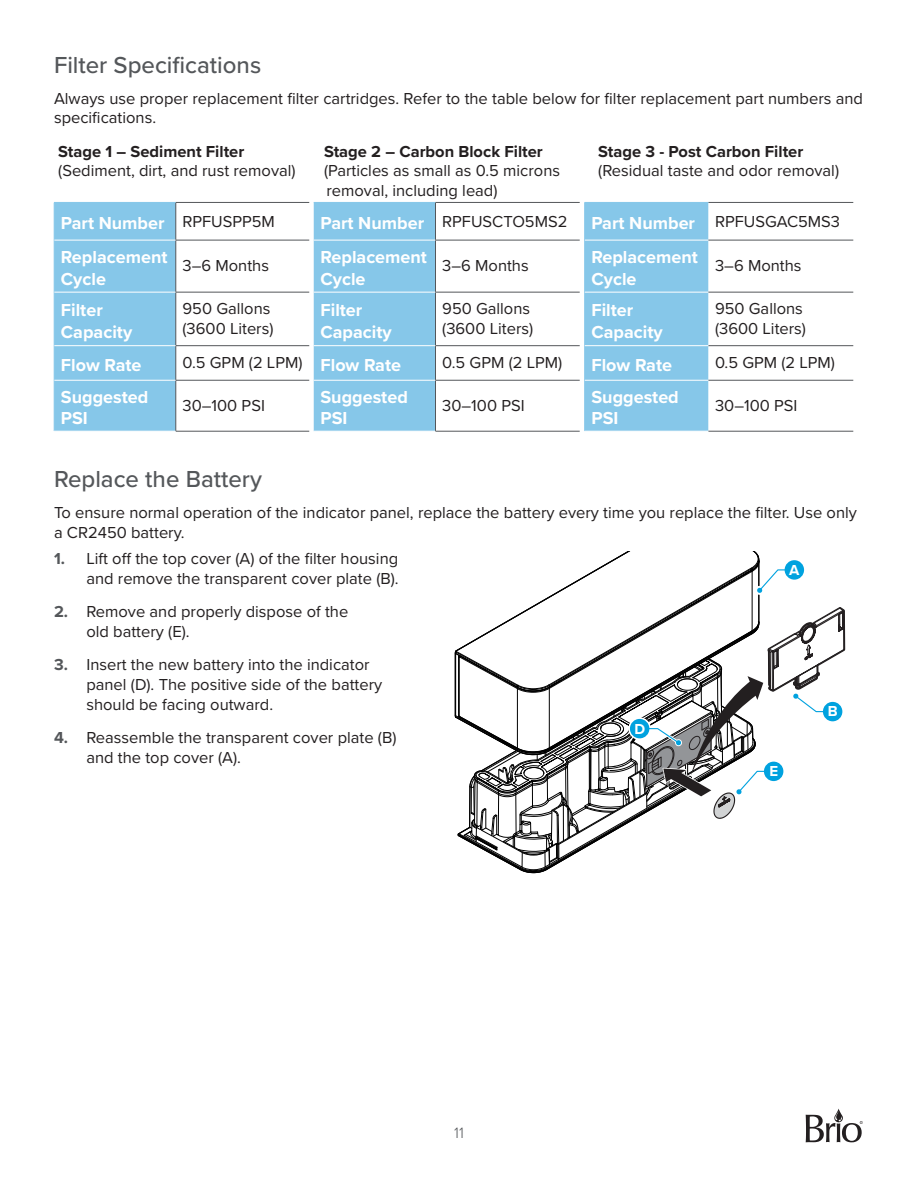
<style>
.page{position:relative;width:918px;height:1188px;background:#fff}
.page>*{position:absolute;margin:0;border:0;box-sizing:border-box;transform-origin:0 0}
.Heading_2{font:500 24px "Proxima Nova";color:#54575a}
.Table_Header{font:700 18px/21.6px "Proxima Nova";color:#fff}
.Body{font:16.5px/19.8px "Proxima Nova";color:#231f20}
.Table_Body{font:16.5px/19.8px "Proxima Nova";color:#231f20}
.Body-2{font:700 16.5px "Proxima Nova";color:#231f20}
.t1{font:300 15.6px "Proxima Nova";color:#54575a}
.t2{font:700 15px "Proxima Nova";color:#fff}
.s1{font-weight:700;color:#54575a}
</style>
<div class="page">
<svg style="left:806px;top:1108px;width:57px;height:34px"></svg>
<svg style="left:55px;top:202px;width:653px;height:229px;fill:#86c7e9"></svg>
<hr style="left:176px;top:345px;width:133px;height:1px;background:#54575a">
<hr style="left:435px;top:345px;width:145px;height:1px;background:#54575a">
<hr style="left:708px;top:345px;width:145px;height:1px;background:#54575a">
<hr style="left:176px;top:380px;width:133px;height:1px;background:#54575a">
<hr style="left:435px;top:380px;width:145px;height:1px;background:#54575a">
<hr style="left:708px;top:380px;width:145px;height:1px;background:#54575a">
<hr style="left:176px;top:431px;width:133px;height:1px;background:#54575a">
<hr style="left:435px;top:431px;width:145px;height:1px;background:#54575a">
<hr style="left:708px;top:431px;width:145px;height:1px;background:#54575a">
<hr style="left:176px;top:202px;width:133px;height:1px;background:#54575a">
<hr style="left:435px;top:202px;width:145px;height:1px;background:#54575a">
<hr style="left:708px;top:202px;width:145px;height:1px;background:#54575a">
<hr style="left:176px;top:240px;width:133px;height:1px;background:#54575a">
<hr style="left:435px;top:240px;width:145px;height:1px;background:#54575a">
<hr style="left:708px;top:240px;width:145px;height:1px;background:#54575a">
<hr style="left:176px;top:292px;width:133px;height:1px;background:#54575a">
<hr style="left:435px;top:292px;width:145px;height:1px;background:#54575a">
<hr style="left:708px;top:292px;width:145px;height:1px;background:#54575a">
<hr style="left:54px;top:203px;width:1px;height:37px;background:#86c7e9">
<hr style="left:54px;top:240px;width:1px;height:52px;background:#86c7e9">
<hr style="left:54px;top:292px;width:1px;height:54px;background:#86c7e9">
<hr style="left:54px;top:346px;width:1px;height:34px;background:#86c7e9">
<hr style="left:54px;top:380px;width:1px;height:51px;background:#86c7e9">
<hr style="left:584px;top:203px;width:1px;height:37px;background:#86c7e9">
<hr style="left:584px;top:240px;width:1px;height:52px;background:#86c7e9">
<hr style="left:584px;top:292px;width:1px;height:54px;background:#86c7e9">
<hr style="left:584px;top:346px;width:1px;height:34px;background:#86c7e9">
<hr style="left:584px;top:380px;width:1px;height:51px;background:#86c7e9">
<hr style="left:176px;top:203px;width:1px;height:37px;background:#54575a">
<hr style="left:176px;top:240px;width:1px;height:52px;background:#54575a">
<hr style="left:176px;top:292px;width:1px;height:53px;background:#54575a">
<hr style="left:176px;top:346px;width:1px;height:34px;background:#54575a">
<hr style="left:176px;top:380px;width:1px;height:51px;background:#54575a">
<hr style="left:435px;top:203px;width:1px;height:37px;background:#54575a">
<hr style="left:435px;top:240px;width:1px;height:52px;background:#54575a">
<hr style="left:435px;top:292px;width:1px;height:53px;background:#54575a">
<hr style="left:435px;top:346px;width:1px;height:34px;background:#54575a">
<hr style="left:435px;top:380px;width:1px;height:51px;background:#54575a">
<hr style="left:54px;top:202px;width:122px;height:1px;background:#86c7e9">
<hr style="left:314px;top:202px;width:121px;height:1px;background:#86c7e9">
<hr style="left:585px;top:202px;width:123px;height:1px;background:#86c7e9">
<hr style="left:54px;top:240px;width:122px;height:1px;background:#fff">
<hr style="left:54px;top:292px;width:122px;height:1px;background:#fff">
<hr style="left:54px;top:345px;width:122px;height:1px;background:#fff">
<hr style="left:54px;top:380px;width:122px;height:1px;background:#fff">
<hr style="left:314px;top:240px;width:121px;height:1px;background:#fff">
<hr style="left:585px;top:240px;width:123px;height:1px;background:#fff">
<hr style="left:314px;top:292px;width:121px;height:1px;background:#fff">
<hr style="left:585px;top:292px;width:123px;height:1px;background:#fff">
<hr style="left:314px;top:345px;width:121px;height:1px;background:#fff">
<hr style="left:585px;top:345px;width:123px;height:1px;background:#fff">
<hr style="left:314px;top:380px;width:121px;height:1px;background:#fff">
<hr style="left:585px;top:380px;width:123px;height:1px;background:#fff">
<svg style="left:455px;top:551px;width:390px;height:322px"></svg>
<div style="left:630px;top:719px;width:19px;height:19px;background:#00a2df;border-radius:50%"></div>
<p class="Heading_2" style="left:54px;top:47px;width:209px">Filter Specifications</p>
<p class="Body" style="left:54px;top:87px;width:811px">Always use proper replacement filter cartridges. Refer to the table below for filter replacement part numbers and specifications.</p>
<p class="Body-2" style="left:58px;top:139px;width:188px">Stage 1 – Sediment Filter</p>
<p class="Body-2" style="left:324px;top:139px;width:220px">Stage 2 – Carbon Block Filter</p>
<p class="Body-2" style="left:598px;top:139px;width:207px">Stage 3 - Post Carbon Filter</p>
<p class="Body" style="left:58px;top:160px;width:239px">(Sediment, dirt, and rust removal)</p>
<p class="Body" style="left:324px;top:160px;width:238px">(Particles as small as 0.5 microns</p>
<p class="Body" style="left:598px;top:160px;width:242px">(Residual taste and odor removal)</p>
<p class="Body" style="left:326px;top:180px;width:173px">removal, including lead)</p>
<p class="Table_Header" style="left:61px;top:212px;width:105px">Part Number</p>
<p class="Table_Body" style="left:183px;top:210px;width:94px">RPFUSPP5M</p>
<p class="Table_Header" style="left:321px;top:212px;width:105px">Part Number</p>
<p class="Table_Body" style="left:442px;top:210px;width:127px">RPFUSCTO5MS2</p>
<p class="Table_Header" style="left:591px;top:212px;width:105px">Part Number</p>
<p class="Table_Body" style="left:715px;top:210px;width:127px">RPFUSGAC5MS3</p>
<p class="Table_Header" style="left:61px;top:246px;width:108px">Replacement<br>Cycle</p>
<p class="Table_Body" style="left:183px;top:255px;width:88px">3–6 Months</p>
<p class="Table_Header" style="left:321px;top:246px;width:108px">Replacement<br>Cycle</p>
<p class="Table_Body" style="left:442px;top:255px;width:88px">3–6 Months</p>
<p class="Table_Header" style="left:591px;top:246px;width:108px">Replacement<br>Cycle</p>
<p class="Table_Body" style="left:715px;top:255px;width:88px">3–6 Months</p>
<p class="Table_Header" style="left:61px;top:299px;width:73px">Filter<br>Capacity</p>
<p class="Table_Body" style="left:183px;top:298px;width:92px">950 Gallons (3600 Liters)</p>
<p class="Table_Header" style="left:321px;top:299px;width:73px">Filter<br>Capacity</p>
<p class="Table_Body" style="left:442px;top:298px;width:92px">950 Gallons (3600 Liters)</p>
<p class="Table_Header" style="left:591px;top:299px;width:73px">Filter<br>Capacity</p>
<p class="Table_Body" style="left:715px;top:298px;width:92px">950 Gallons (3600 Liters)</p>
<p class="Table_Header" style="left:61px;top:354px;width:82px">Flow Rate</p>
<p class="Table_Body" style="left:183px;top:352px;width:121px">0.5 GPM (2 LPM)</p>
<p class="Table_Header" style="left:321px;top:354px;width:82px">Flow Rate</p>
<p class="Table_Body" style="left:442px;top:352px;width:122px">0.5 GPM (2 LPM)</p>
<p class="Table_Header" style="left:591px;top:354px;width:82px">Flow Rate</p>
<p class="Table_Body" style="left:715px;top:352px;width:122px">0.5 GPM (2 LPM)</p>
<p class="Table_Header" style="left:61px;top:386px;width:89px">Suggested<br>PSI</p>
<p class="Table_Body" style="left:183px;top:395px;width:84px">30–100 PSI</p>
<p class="Table_Header" style="left:321px;top:386px;width:89px">Suggested<br>PSI</p>
<p class="Table_Body" style="left:442px;top:395px;width:84px">30–100 PSI</p>
<p class="Table_Header" style="left:591px;top:386px;width:89px">Suggested<br>PSI</p>
<p class="Table_Body" style="left:715px;top:395px;width:84px">30–100 PSI</p>
<p class="Heading_2" style="left:54px;top:461px;width:209px">Replace the Battery</p>
<p class="Body" style="left:54px;top:502px;width:804px">To ensure normal operation of the indicator panel, replace the battery every time you replace the filter. Use only a CR2450 battery.</p>
<p class="Body" style="left:54px;top:548px;width:346px;text-align:right"><span class="s1">1.</span> Lift off the top cover (A) of the filter housing and remove the transparent cover plate (B).</p>
<p class="Body" style="left:86px;top:601px;width:263px;text-indent:-32px"><span class="s1">2.</span> Remove and properly dispose of the old battery (E).</p>
<p class="Body" style="left:86px;top:654px;width:297px;text-indent:-32px"><span class="s1">3.</span> Insert the new battery into the indicator panel (D). The positive side of the battery should be facing outward.</p>
<p class="Body" style="left:86px;top:727px;width:312px;text-indent:-32px"><span class="s1">4.</span> Reassemble the transparent cover plate (B) and the top cover (A).</p>
<p class="t2" style="left:789px;top:559px;width:12px">A</p>
<p class="t2" style="left:828px;top:700px;width:11px">B</p>
<p class="t2" style="left:634px;top:717px;width:12px">D</p>
<p class="t2" style="left:769px;top:760px;width:10px">E</p>
<p class="t1" style="left:454px;top:1122px;width:11px">11</p>
</div>
